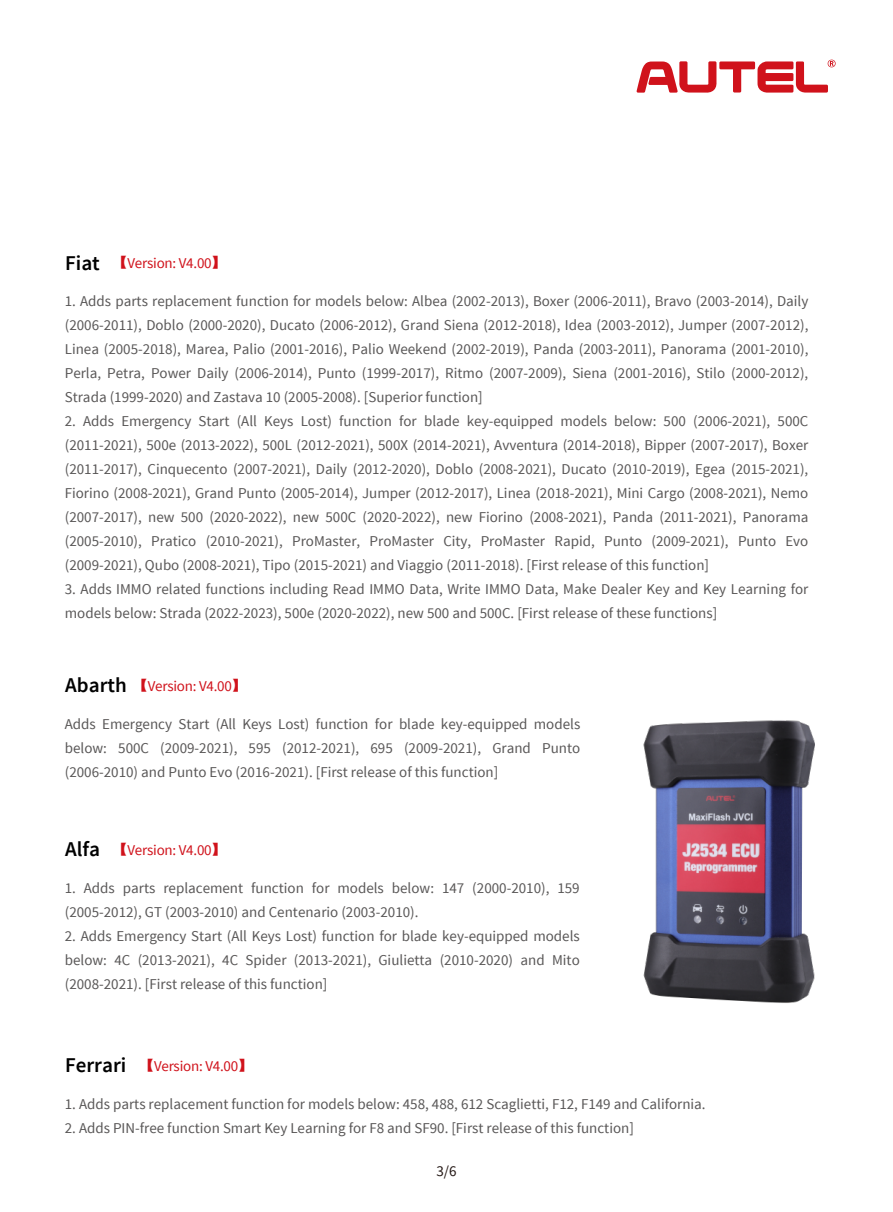
<style>
.page{position:relative;width:893px;height:1212px;background:#fff}
.page>*{position:absolute;margin:0;border:0;box-sizing:border-box;transform-origin:0 0}
.t1{font:15px/24px "Source Sans Pro";color:#595757;text-align:justify}
.t2{font:15px "Source Sans Pro";letter-spacing:-.015em;color:#d0121b}
.t3{font:15px "Source Sans Pro";color:#221613}
.s1{font-weight:600;font-size:21px;color:#000}
.s2{font-family:"Adobe Song Std";font-weight:300}
</style>
<div class="page">
<svg style="left:636px;top:60px;width:200px;height:33px"></svg>
<img style="left:643px;top:720px;width:172px;height:283px">
<p class="t2" style="left:65px;top:254px;width:163px"><span class="s1">Fiat</span> <span class="s2">【</span>Version: V4.00<span class="s2">】</span></p>
<p class="t1" style="left:65px;top:289px;width:745px">1. Adds parts replacement function for models below: Albea (2002-2013), Boxer (2006-2011), Bravo (2003-2014), Daily (2006-2011), Doblo (2000-2020), Ducato (2006-2012), Grand Siena (2012-2018), Idea (2003-2012), Jumper (2007-2012), Linea (2005-2018), Marea, Palio (2001-2016), Palio Weekend (2002-2019), Panda (2003-2011), Panorama (2001-2010), Perla, Petra, Power Daily (2006-2014), Punto (1999-2017), Ritmo (2007-2009), Siena (2001-2016), Stilo (2000-2012), Strada (1999-2020) and Zastava 10 (2005-2008). [Superior function]</p>
<p class="t1" style="left:65px;top:409px;width:745px">2. Adds Emergency Start (All Keys Lost) function for blade key-equipped models below: 500 (2006-2021), 500C (2011-2021), 500e (2013-2022), 500L (2012-2021), 500X (2014-2021), Avventura (2014-2018), Bipper (2007-2017), Boxer (2011-2017), Cinquecento (2007-2021), Daily (2012-2020), Doblo (2008-2021), Ducato (2010-2019), Egea (2015-2021), Fiorino (2008-2021), Grand Punto (2005-2014), Jumper (2012-2017), Linea (2018-2021), Mini Cargo (2008-2021), Nemo (2007-2017), new 500 (2020-2022), new 500C (2020-2022), new Fiorino (2008-2021), Panda (2011-2021), Panorama (2005-2010), Pratico (2010-2021), ProMaster, ProMaster City, ProMaster Rapid, Punto (2009-2021), Punto Evo (2009-2021), Qubo (2008-2021), Tipo (2015-2021) and Viaggio (2011-2018). [First release of this function]</p>
<p class="t1" style="left:65px;top:577px;width:745px">3. Adds IMMO related functions including Read IMMO Data, Write IMMO Data, Make Dealer Key and Key Learning for models below: Strada (2022-2023), 500e (2020-2022), new 500 and 500C. [First release of these functions]</p>
<p class="t2" style="left:65px;top:677px;width:183px"><span class="s1">Abarth</span> <span class="s2">【</span>Version: V4.00<span class="s2">】</span></p>
<p class="t1" style="left:65px;top:712px;width:517px">Adds Emergency Start (All Keys Lost) function for blade key-equipped models below: 500C (2009-2021), 595 (2012-2021), 695 (2009-2021), Grand Punto (2006-2010) and Punto Evo (2016-2021). [First release of this function]</p>
<p class="t2" style="left:65px;top:840px;width:163px"><span class="s1">Alfa</span> <span class="s2">【</span>Version: V4.00<span class="s2">】</span></p>
<p class="t1" style="left:65px;top:876px;width:516px">1. Adds parts replacement function for models below: 147 (2000-2010), 159 (2005-2012), GT (2003-2010) and Centenario (2003-2010).</p>
<p class="t1" style="left:65px;top:924px;width:516px">2. Adds Emergency Start (All Keys Lost) function for blade key-equipped models below: 4C (2013-2021), 4C Spider (2013-2021), Giulietta (2010-2020) and Mito (2008-2021). [First release of this function]</p>
<p class="t2" style="left:65px;top:1056px;width:189px"><span class="s1">Ferrari</span> <span class="s2">【</span>Version: V4.00<span class="s2">】</span></p>
<p class="t1" style="left:65px;top:1092px;width:642px">1. Adds parts replacement function for models below: 458, 488, 612 Scaglietti, F12, F149 and California.</p>
<p class="t1" style="left:65px;top:1116px;width:571px">2. Adds PIN-free function Smart Key Learning for F8 and SF90. [First release of this function]</p>
<p class="t3" style="left:436px;top:1162px;width:22px">3/6</p>
</div>
